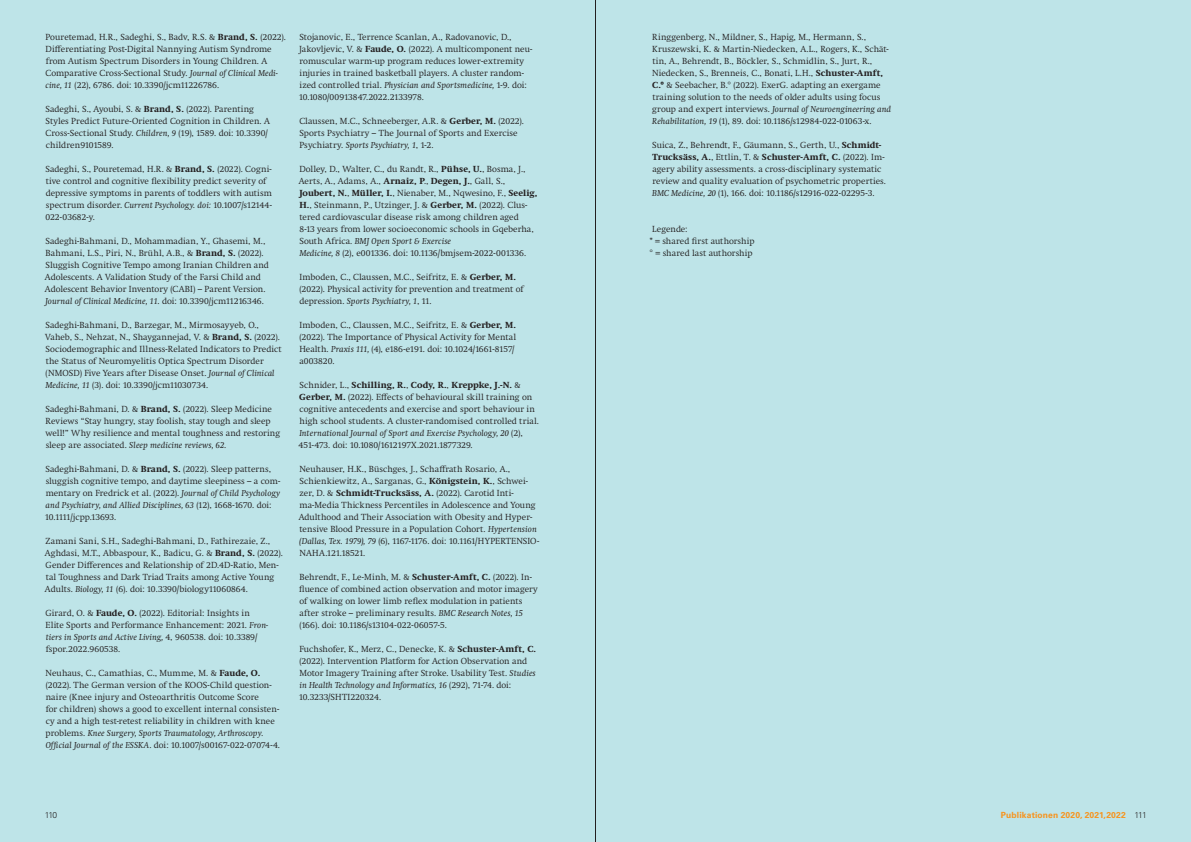
<style>
.page{position:relative;width:1191px;height:842px;background:#bee4e8}
.page>*{position:absolute;margin:0;border:0;box-sizing:border-box;transform-origin:0 0}
.t1{font:300 9px/12px "Swift Neue LT Pro";letter-spacing:.01em;color:#231f20}
.t2{font:italic 9px "Swift";letter-spacing:.01em;color:#231f20}
.t3{font:300 9px/12px "Swift Neue LT Pro";letter-spacing:.005em;color:#222}
.t4{font:700 8.5px "Univers LT Std";letter-spacing:.02em;color:#f7931d}
.t5{font:300 8.5px "Univers LT Std";letter-spacing:-.115em;color:#231f20}
.s1{font-weight:700}
.s2{font-family:"Swift";font-weight:400;font-style:italic}
.s3{font-family:"Swift Neue LT Pro";font-weight:300;font-style:normal}
.s4{font-family:"Univers LT Std";font-weight:700;color:#222}
.s5{font-family:"Univers LT Std";color:#222}
.s6{color:#231f20}
</style>
<div class="page">
<hr style="left:595px;top:0;width:1px;height:842px;background:#231f20">
<p class="t1" style="left:46px;top:31px;width:242px">Pouretemad, H.R., Sadeghi, S., Badv, R.S. &amp; <span class="s1">Brand, S.</span> (2022).<br>Differentiating Post-Digital Nannying Autism Syndrome from Autism Spectrum Disorders in Young Children. A Comparative Cross-Sectional Study. <span class="s2">Journal of Clinical Medi&shy;cine, 11</span> (22), 6786. doi: 10.3390/jcm11226786.</p>
<p class="t1" style="left:46px;top:103px;width:226px">Sadeghi, S., Ayoubi, S. &amp; <span class="s1">Brand, S.</span> (2022). Parenting Styles Predict Future-Oriented Cognition in Children. A Cross-Sectional Study. <span class="s2">Children, 9</span> (19), 1589. doi: 10.3390/ children9101589.</p>
<p class="t1" style="left:46px;top:163px;width:228px">Sadeghi, S., Pouretemad, H.R. &amp; <span class="s1">Brand, S.</span> (2022). Cogni&shy;tive control and cognitive flexibility predict severity of depressive symptoms in parents of toddlers with autism spectrum disorder. <span class="s2">Current Psychology. doi:</span> 10.1007/s12144- 022-03682-y.</p>
<p class="t1" style="left:45px;top:235px;width:225px">Sadeghi-Bahmani, D., Mohammadian, Y., Ghasemi, M., Bahmani, L.S., Piri, N., Brühl, A.B., &amp; <span class="s1">Brand, S.</span> (2022).<br>Sluggish Cognitive Tempo among Iranian Children and Adolescents. A Validation Study of the Farsi Child and Adolescent Behavior Inventory (CABI) – Parent Version.</p>
<p class="t2" style="left:46px;top:296px;width:220px">Journal of Clinical Medicine, 11<span class="s3">. doi: 10.3390/jcm11216346.</span></p>
<p class="t1" style="left:45px;top:319px;width:238px">Sadeghi-Bahmani, D., Barzegar, M., Mirmosayyeb, O., Vaheb, S., Nehzat, N., Shaygannejad, V. &amp; <span class="s1">Brand, S.</span> (2022).<br>Sociodemographic and Illness-Related Indicators to Predict the Status of Neuromyelitis Optica Spectrum Disorder (NMOSD) Five Years after Disease Onset. <span class="s2">Journal of Clinical Medicine, 11</span> (3). doi: 10.3390/jcm11030734.</p>
<p class="t1" style="left:45px;top:403px;width:236px">Sadeghi-Bahmani, D. &amp; <span class="s1">Brand, S.</span> (2022). Sleep Medicine<br>Reviews “Stay hungry, stay foolish, stay tough and sleep well!” Why resilience and mental toughness and restoring</p>
<p class="t2" style="left:46px;top:440px;width:182px"><span class="s3">sleep are associated.</span> Sleep medicine reviews, 62<span class="s3">.</span></p>
<p class="t1" style="left:46px;top:463px;width:236px">Sadeghi-Bahmani, D. &amp; <span class="s1">Brand, S.</span> (2022). Sleep patterns, sluggish cognitive tempo, and daytime sleepiness – a com&shy;mentary on Fredrick et al. (2022). <span class="s2">Journal of Child Psychology</span></p>
<p class="t2" style="left:46px;top:500px;width:227px">and Psychiatry, and Allied Disciplines, 63 <span class="s3">(12), 1668-1670. doi:</span></p>
<p class="t1" style="left:45px;top:511px;width:73px">10.1111/jcpp.13693.</p>
<p class="t1" style="left:45px;top:535px;width:239px">Zamani Sani, S.H., Sadeghi-Bahmani, D., Fathirezaie, Z., Aghdasi, M.T., Abbaspour, K., Badicu, G. &amp; <span class="s1">Brand, S.</span> (2022).<br>Gender Differences and Relationship of 2D.4D-Ratio, Men&shy;tal Toughness and Dark Triad Traits among Active Young Adults. <span class="s2">Biology, 11</span> (6). doi: 10.3390/biology11060864.</p>
<p class="t1" style="left:46px;top:607px;width:224px">Girard, O. &amp; <span class="s1">Faude, O.</span> (2022). Editorial: Insights in<br>Elite Sports and Performance Enhancement: 2021. <span class="s2">Fron-</span></p>
<p class="t2" style="left:46px;top:632px;width:213px">tiers in Sports and Active Living, <span class="s3">4, 960538. doi: 10.3389/</span></p>
<p class="t1" style="left:46px;top:643px;width:76px">fspor.2022.960538.</p>
<p class="t1" style="left:46px;top:667px;width:235px">Neuhaus, C., Camathias, C., Mumme, M. &amp; <span class="s1">Faude, O. </span>(2022). The German version of the KOOS-Child question&shy;naire (Knee injury and Osteoarthritis Outcome Score<br>for children) shows a good to excellent internal consisten&shy;cy and a high test-retest reliability in children with knee</p>
<p class="t2" style="left:46px;top:728px;width:219px"><span class="s3">problems.</span> Knee Surgery, Sports Traumatology, Arthroscopy.</p>
<p class="t1" style="left:46px;top:739px;width:236px"><span class="s2">Official Journal of the ESSKA</span>. doi: 10.1007/s00167-022-07074-4.</p>
<p class="t1" style="left:299px;top:31px;width:235px">Stojanovic, E., Terrence Scanlan, A., Radovanovic, D., Jakovljevic, V. &amp; <span class="s1">Faude, O.</span> (2022). A multicomponent neu&shy;romuscular warm-up program reduces lower-extremity injuries in trained basketball players. A cluster random&shy;ized controlled trial. <span class="s2">Physician and Sportsmedicine,</span> 1-9. doi:<br>10.1080/00913847.2022.2133978.</p>
<p class="t1" style="left:299px;top:115px;width:226px">Claussen, M.C., Schneeberger, A.R. &amp; <span class="s1">Gerber, M.</span> (2022).<br>Sports Psychiatry – The Journal of Sports and Exercise</p>
<p class="t2" style="left:299px;top:140px;width:136px"><span class="s3">Psychiatry.</span> Sports Psychiatry, 1<span class="s3">, 1-2.</span></p>
<p class="t1" style="left:299px;top:163px;width:240px">Dolley, D., Walter, C., du Randt, R., <span class="s1">Pühse, U.</span>, Bosma, J., Aerts, A., Adams, A., <span class="s1">Arnaiz, P</span>., <span class="s1">Degen, J.</span>, Gall, S., <span class="s1">Joubert, N.</span>, <span class="s1">Müller, I.</span>, Nienaber, M., Nqwesino, F., <span class="s1">Seelig, H.</span>, Steinmann, P., Utzinger, J. &amp; <span class="s1">Gerber, M.</span> (2022). Clus&shy;tered cardiovascular disease risk among children aged<br>8-13 years from lower socioeconomic schools in Gqeberha,</p>
<p class="t2" style="left:299px;top:236px;width:153px"><span class="s3">South Africa.</span> BMJ Open Sport &amp; Exercise</p>
<p class="t1" style="left:299px;top:247px;width:228px"><span class="s2">Medicine, 8</span> (2), e001336. doi: 10.1136/bmjsem-2022-001336.</p>
<p class="t1" style="left:299px;top:271px;width:226px">Imboden, C., Claussen, M.C., Seifritz, E. &amp; <span class="s1">Gerber, M. </span>(2022). Physical activity for prevention and treatment of</p>
<p class="t2" style="left:299px;top:296px;width:133px"><span class="s3">depression.</span> Sports Psychiatry, 1<span class="s3">, 11.</span></p>
<p class="t1" style="left:299px;top:319px;width:218px">Imboden, C., Claussen, M.C., Seifritz, E. &amp; <span class="s1">Gerber, M. </span>(2022). The Importance of Physical Activity for Mental Health. <span class="s2">Praxis 111,</span> (4), e186-e191. doi: 10.1024/1661-8157/ a003820.</p>
<p class="t1" style="left:299px;top:379px;width:241px">Schnider, L., <span class="s1">Schilling, R.</span>, <span class="s1">Cody, R.</span>, <span class="s1">Kreppke, J.-N.</span> &amp; <span class="s1">Gerber, M.</span> (2022). Effects of behavioural skill training on cognitive antecedents and exercise and sport behaviour in high school students. A cluster-randomised controlled trial.</p>
<p class="t2" style="left:299px;top:428px;width:225px">International Journal of Sport and Exercise Psychology, 20 <span class="s3">(2),</span></p>
<p class="t1" style="left:299px;top:439px;width:176px">451-473. doi: 10.1080/1612197X.2021.1877329.</p>
<p class="t1" style="left:299px;top:463px;width:242px">Neuhauser, H.K., Büschges, J., Schaffrath Rosario, A., Schienkiewitz, A., Sarganas, G., <span class="s1">Königstein, K.</span>, Schwei&shy;zer, D. &amp; <span class="s1">Schmidt-Trucksäss, A.</span> (2022). Carotid Inti&shy;ma-Media Thickness Percentiles in Adolescence and Young Adulthood and Their Association with Obesity and Hyper&shy;tensive Blood Pressure in a Population Cohort. <span class="s2">Hypertension (Dallas, Tex. 1979), 79</span> (6), 1167-1176. doi: 10.1161/HYPERTENSIO-NAHA.121.18521.</p>
<p class="t1" style="left:299px;top:571px;width:240px">Behrendt, F., Le-Minh, M. &amp; <span class="s1">Schuster-Amft, C.</span> (2022). In&shy;fluence of combined action observation and motor imagery of walking on lower limb reflex modulation in patients after stroke – preliminary results. <span class="s2">BMC Research Notes, 15 </span>(166). doi: 10.1186/s13104-022-06057-5.</p>
<p class="t1" style="left:299px;top:643px;width:238px">Fuchshofer, K., Merz, C., Denecke, K. &amp; <span class="s1">Schuster-Amft, C. </span>(2022). Intervention Platform for Action Observation and<br>Motor Imagery Training after Stroke. Usability Test. <span class="s2">Studies</span></p>
<p class="t2" style="left:299px;top:680px;width:213px">in Health Technology and Informatics, 16 <span class="s3">(292), 71-74. doi:</span></p>
<p class="t1" style="left:299px;top:691px;width:84px">10.3233/SHTI220324.</p>
<p class="t1" style="left:652px;top:31px;width:238px">Ringgenberg, N., Mildner, S., Hapig, M., Hermann, S., Kruszewski, K. &amp; Martin-Niedecken, A.L., Rogers, K., Schät&shy;tin, A., Behrendt, B., Böckler, S., Schmidlin, S., Jurt, R., Niedecken, S., Brenneis, C., Bonati, L.H., <span class="s1">Schuster-Amft, C.</span><span class="s4">°</span> &amp; Seebacher, B.<span class="s5">°</span> (2022). ExerG. adapting an exergame training solution to the needs of older adults using focus</p>
<p class="t2" style="left:652px;top:104px;width:240px"><span class="s3">group and expert interviews.</span> Journal of Neuroengineering and</p>
<p class="t1" style="left:652px;top:115px;width:221px"><span class="s2">Rehabilitation, 19</span> (1), 89. doi: 10.1186/s12984-022-01063-x.</p>
<p class="t1" style="left:652px;top:139px;width:235px">Suica, Z., Behrendt, F., Gäumann, S., Gerth, U., <span class="s1">Schmidt-Trucksäss, A.</span>, Ettlin, T. &amp; <span class="s1">Schuster-Amft, C.</span> (2022). Im&shy;agery ability assessments. a cross-disciplinary systematic review and quality evaluation of psychometric properties.<br><span class="s2">BMC Medicine, 20</span> (1), 166. doi: 10.1186/s12916-022-02295-3.</p>
<p class="t3" style="left:649px;top:223px;width:107px;text-indent:3px"><span class="s6">Legende:<br>*</span> = shared first authorship ° = shared last authorship</p>
<p class="t4" style="left:1000px;top:810px;width:126px">Publikationen 2020, 2021,2022</p>
<p class="t5" style="left:45px;top:810px;width:14px">110</p>
<p class="t5" style="left:1134px;top:810px;width:14px">111</p>
</div>
